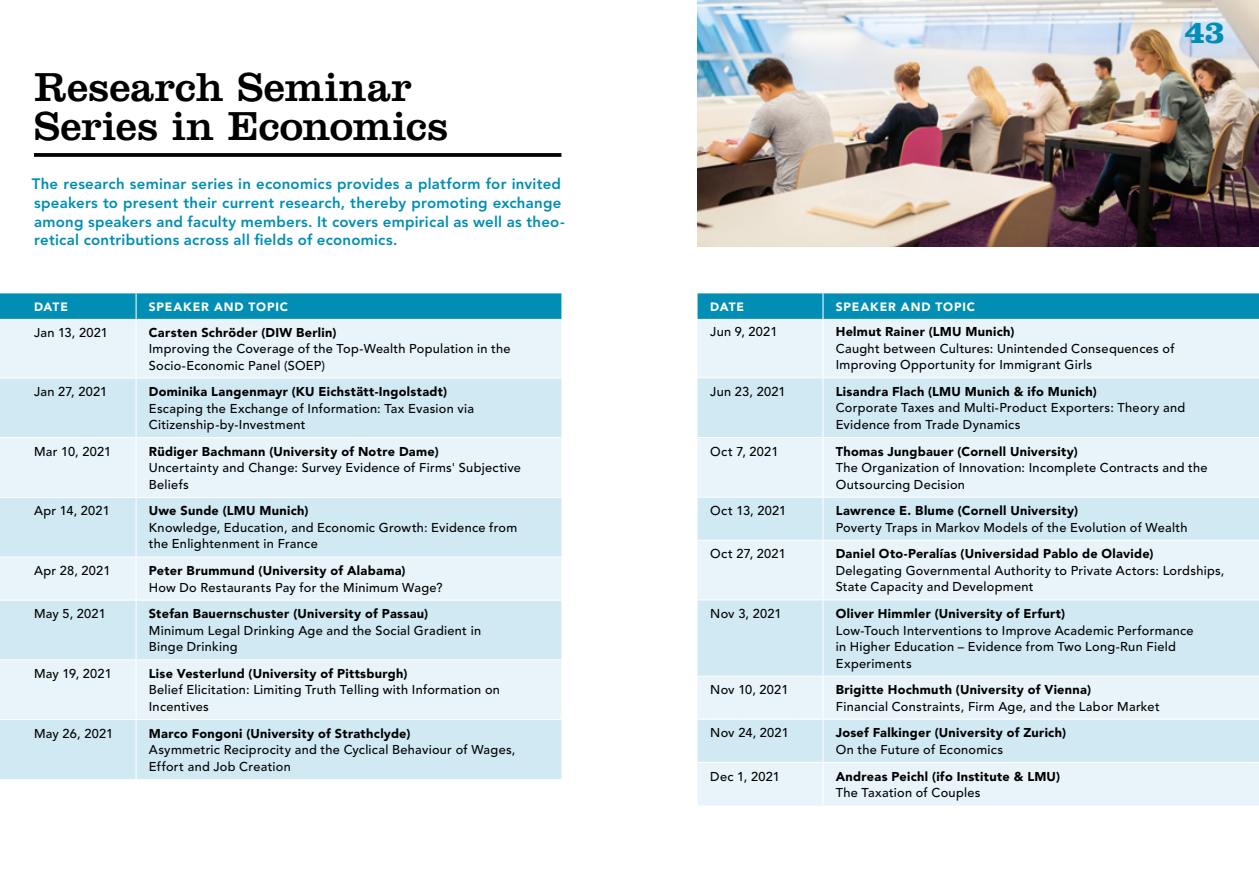
<style>
.page{position:relative;width:1259px;height:893px;background:#fff}
.page>*{position:absolute;margin:0;border:0;box-sizing:border-box;transform-origin:0 0}
.t1{font:42px/39.8px "Clarendon LT Std";letter-spacing:.005em;color:#000}
.t2{font:700 33px "Clarendon LT Std";color:#008eb5}
.t3{font:800 15px/18.8px "Avenir LT Std";letter-spacing:.015em;color:#008eb5}
.t4{font:500 12.75px/16.5px "Avenir LT Std";letter-spacing:.02em;color:#000}
.t5{font:900 12.75px "Avenir LT Std";letter-spacing:.025em;color:#000}
.t6{font:900 12px "Avenir LT Std";letter-spacing:.07em;color:#fff}
</style>
<div class="page">
<div style="left:0;top:319px;width:561px;height:58px;background:#e8f4f9"></div>
<svg style="left:0;top:379px;width:561px;height:400px;background:#daedf5"></svg>
<svg style="left:0;top:293px;width:561px;height:26px;background:#0590b6"></svg>
<hr style="left:136px;top:319px;width:1px;height:58px;background:#fff">
<hr style="left:136px;top:379px;width:1px;height:58px;background:#fff">
<hr style="left:0;top:437px;width:136px;height:1px;background:#fff">
<hr style="left:136px;top:437px;width:425px;height:1px;background:#fff">
<hr style="left:136px;top:438px;width:1px;height:59px;background:#fff">
<hr style="left:0;top:497px;width:136px;height:1px;background:#fff">
<hr style="left:136px;top:497px;width:425px;height:1px;background:#fff">
<hr style="left:136px;top:498px;width:1px;height:58px;background:#fff">
<hr style="left:0;top:556px;width:136px;height:1px;background:#fff">
<hr style="left:136px;top:556px;width:425px;height:1px;background:#fff">
<hr style="left:136px;top:557px;width:1px;height:43px;background:#fff">
<hr style="left:0;top:600px;width:136px;height:1px;background:#fff">
<hr style="left:136px;top:600px;width:425px;height:1px;background:#fff">
<hr style="left:136px;top:601px;width:1px;height:58px;background:#fff">
<hr style="left:0;top:659px;width:136px;height:1px;background:#fff">
<hr style="left:136px;top:659px;width:425px;height:1px;background:#fff">
<hr style="left:136px;top:660px;width:1px;height:59px;background:#fff">
<hr style="left:0;top:719px;width:136px;height:1px;background:#fff">
<hr style="left:136px;top:719px;width:425px;height:1px;background:#fff">
<hr style="left:136px;top:720px;width:1px;height:59px;background:#fff">
<div style="left:697px;top:319px;width:562px;height:486px;background:#e8f4f9"></div>
<svg style="left:697px;top:378px;width:562px;height:384px;background:#daedf5"></svg>
<svg style="left:697px;top:293px;width:562px;height:26px;background:#0690b6"></svg>
<hr style="left:822px;top:319px;width:1px;height:58px;background:#fff">
<hr style="left:697px;top:377px;width:126px;height:1px;background:#fff">
<hr style="left:823px;top:377px;width:436px;height:1px;background:#fff">
<hr style="left:822px;top:378px;width:1px;height:59px;background:#fff">
<hr style="left:697px;top:437px;width:126px;height:1px;background:#fff">
<hr style="left:823px;top:437px;width:436px;height:1px;background:#fff">
<hr style="left:822px;top:438px;width:1px;height:59px;background:#fff">
<hr style="left:697px;top:497px;width:126px;height:1px;background:#fff">
<hr style="left:823px;top:497px;width:436px;height:1px;background:#fff">
<hr style="left:822px;top:498px;width:1px;height:42px;background:#fff">
<hr style="left:697px;top:540px;width:126px;height:1px;background:#fff">
<hr style="left:823px;top:540px;width:436px;height:1px;background:#fff">
<hr style="left:822px;top:541px;width:1px;height:58px;background:#fff">
<hr style="left:697px;top:599px;width:126px;height:1px;background:#fff">
<hr style="left:823px;top:599px;width:436px;height:1px;background:#fff">
<hr style="left:822px;top:600px;width:1px;height:76px;background:#fff">
<hr style="left:697px;top:676px;width:126px;height:1px;background:#fff">
<hr style="left:823px;top:676px;width:436px;height:1px;background:#fff">
<hr style="left:822px;top:677px;width:1px;height:42px;background:#fff">
<hr style="left:697px;top:719px;width:126px;height:1px;background:#fff">
<hr style="left:823px;top:719px;width:436px;height:1px;background:#fff">
<hr style="left:822px;top:720px;width:1px;height:42px;background:#fff">
<hr style="left:697px;top:762px;width:126px;height:1px;background:#fff">
<hr style="left:823px;top:762px;width:436px;height:1px;background:#fff">
<hr style="left:822px;top:763px;width:1px;height:42px;background:#fff">
<img style="left:697px;top:0;width:562px;height:247px">
<svg style="left:34px;top:153px;width:527px;height:4px;background:#0f0f0f"></svg>
<h1 class="t1" style="left:34px;top:67px;width:416px">Research Seminar<br>Series in Economics</h1>
<p class="t3" style="left:32px;top:175px;width:534px">The research seminar series in economics provides a platform for invited speakers to present their current research, thereby promoting exchange among speakers and faculty members. It covers empirical as well as theo&shy;retical contributions across all fields of economics.</p>
<p class="t6" style="left:34px;top:299px;width:35px">DATE</p>
<p class="t6" style="left:149px;top:299px;width:141px">SPEAKER AND TOPIC</p>
<p class="t4" style="left:34px;top:324px;width:75px">Jan 13, 2021</p>
<p class="t5" style="left:149px;top:324px;width:189px">Carsten Schröder (DIW Berlin)</p>
<p class="t4" style="left:149px;top:341px;width:363px">Improving the Coverage of the Top-Wealth Population in the<br>Socio-Economic Panel (SOEP)</p>
<p class="t4" style="left:34px;top:384px;width:75px">Jan 27, 2021</p>
<p class="t5" style="left:149px;top:384px;width:300px">Dominika Langenmayr (KU Eichstätt-Ingolstadt)</p>
<p class="t4" style="left:149px;top:400px;width:327px">Escaping the Exchange of Information: Tax Evasion via<br>Citizenship-by-Investment</p>
<p class="t4" style="left:34px;top:443px;width:79px">Mar 10, 2021</p>
<p class="t5" style="left:149px;top:444px;width:291px">Rüdiger Bachmann (University of Notre Dame)</p>
<p class="t4" style="left:149px;top:460px;width:374px">Uncertainty and Change: Survey Evidence of Firms' Subjective<br>Beliefs</p>
<p class="t4" style="left:34px;top:503px;width:77px">Apr 14, 2021</p>
<p class="t5" style="left:149px;top:503px;width:161px">Uwe Sunde (LMU Munich)</p>
<p class="t4" style="left:149px;top:520px;width:370px">Knowledge, Education, and Economic Growth: Evidence from the Enlightenment in France</p>
<p class="t4" style="left:34px;top:563px;width:78px">Apr 28, 2021</p>
<p class="t5" style="left:149px;top:563px;width:258px">Peter Brummund (University of Alabama)</p>
<p class="t4" style="left:149px;top:579px;width:295px">How Do Restaurants Pay for the Minimum Wage?</p>
<p class="t4" style="left:34px;top:606px;width:73px">May 5, 2021</p>
<p class="t5" style="left:149px;top:606px;width:281px">Stefan Bauernschuster (University of Passau)</p>
<p class="t4" style="left:149px;top:622px;width:334px">Minimum Legal Drinking Age and the Social Gradient in<br>Binge Drinking</p>
<p class="t4" style="left:34px;top:666px;width:79px">May 19, 2021</p>
<p class="t5" style="left:149px;top:666px;width:260px">Lise Vesterlund (University of Pittsburgh)</p>
<p class="t4" style="left:149px;top:682px;width:353px">Belief Elicitation: Limiting Truth Telling with Information on<br>Incentives</p>
<p class="t4" style="left:34px;top:725px;width:81px">May 26, 2021</p>
<p class="t5" style="left:149px;top:725px;width:263px">Marco Fongoni (University of Strathclyde)</p>
<p class="t4" style="left:149px;top:742px;width:368px">Asymmetric Reciprocity and the Cyclical Behaviour of Wages,<br>Effort and Job Creation</p>
<h2 class="t2" style="left:1185px;top:12px;width:42px">43</h2>
<p class="t6" style="left:710px;top:299px;width:35px">DATE</p>
<p class="t6" style="left:836px;top:299px;width:141px">SPEAKER AND TOPIC</p>
<p class="t4" style="left:710px;top:324px;width:69px">Jun 9, 2021</p>
<p class="t5" style="left:836px;top:324px;width:180px">Helmut Rainer (LMU Munich)</p>
<p class="t4" style="left:836px;top:340px;width:340px">Caught between Cultures: Unintended Consequences of<br>Improving Opportunity for Immigrant Girls</p>
<p class="t4" style="left:710px;top:384px;width:77px">Jun 23, 2021</p>
<p class="t5" style="left:836px;top:384px;width:262px">Lisandra Flach (LMU Munich &amp; ifo Munich)</p>
<p class="t4" style="left:836px;top:400px;width:351px">Corporate Taxes and Multi-Product Exporters: Theory and<br>Evidence from Trade Dynamics</p>
<p class="t4" style="left:710px;top:443px;width:70px">Oct 7, 2021</p>
<p class="t5" style="left:836px;top:443px;width:243px">Thomas Jungbauer (Cornell University)</p>
<p class="t4" style="left:836px;top:460px;width:373px">The Organization of Innovation: Incomplete Contracts and the<br>Outsourcing Decision</p>
<p class="t4" style="left:710px;top:503px;width:78px">Oct 13, 2021</p>
<p class="t5" style="left:836px;top:503px;width:244px">Lawrence E. Blume (Cornell University)</p>
<p class="t4" style="left:836px;top:519px;width:353px">Poverty Traps in Markov Models of the Evolution of Wealth</p>
<p class="t4" style="left:710px;top:546px;width:77px">Oct 27, 2021</p>
<p class="t5" style="left:836px;top:546px;width:319px">Daniel Oto-Peralías (Universidad Pablo de Olavide)</p>
<p class="t4" style="left:836px;top:563px;width:390px">Delegating Governmental Authority to Private Actors: Lordships,<br>State Capacity and Development</p>
<p class="t4" style="left:710px;top:606px;width:73px">Nov 3, 2021</p>
<p class="t5" style="left:836px;top:606px;width:231px">Oliver Himmler (University of Erfurt)</p>
<p class="t4" style="left:836px;top:622px;width:359px">Low-Touch Interventions to Improve Academic Performance in Higher Education – Evidence from Two Long-Run Field<br>Experiments</p>
<p class="t4" style="left:710px;top:682px;width:80px">Nov 10, 2021</p>
<p class="t5" style="left:836px;top:682px;width:257px">Brigitte Hochmuth (University of Vienna)</p>
<p class="t4" style="left:836px;top:698px;width:325px">Financial Constraints, Firm Age, and the Labor Market</p>
<p class="t4" style="left:710px;top:725px;width:80px">Nov 24, 2021</p>
<p class="t5" style="left:836px;top:725px;width:232px">Josef Falkinger (University of Zurich)</p>
<p class="t4" style="left:836px;top:741px;width:169px">On the Future of Economics</p>
<p class="t4" style="left:710px;top:768px;width:71px">Dec 1, 2021</p>
<p class="t5" style="left:836px;top:768px;width:226px">Andreas Peichl (ifo Institute &amp; LMU)</p>
<p class="t4" style="left:836px;top:785px;width:146px">The Taxation of Couples</p>
</div>
